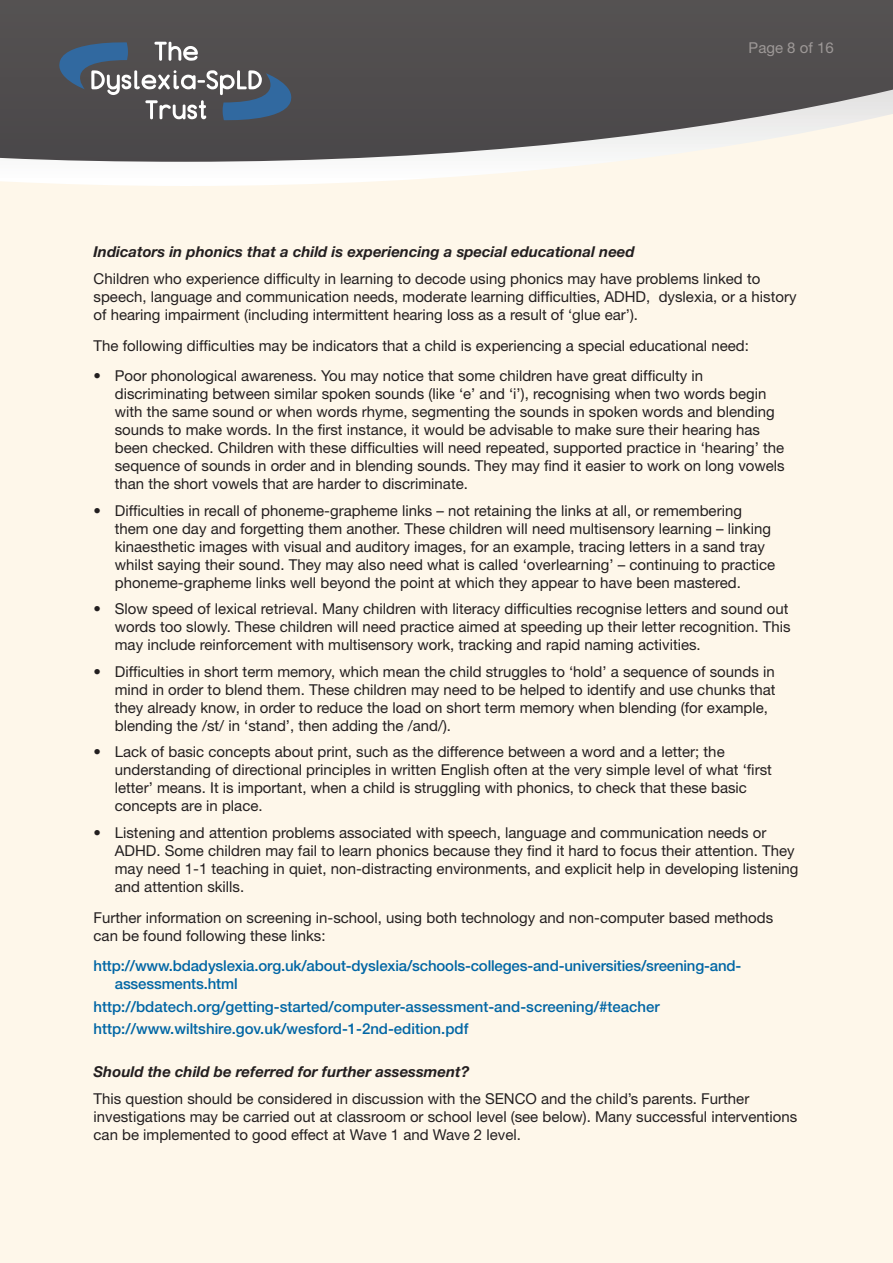
<style>
.page{position:relative;width:893px;height:1263px;background:#fef7ea}
.page>*{position:absolute;margin:0;border:0;box-sizing:border-box;transform-origin:0 0}
.t1{font:15px/18px "Helvetica Neue";color:#231f20}
.t2{font:500 15px/18px "Helvetica Neue";color:#0166a5}
.t3{font:italic 700 15px "Helvetica Neue";color:#231f20}
.t4{font:15px "Helvetica Neue";color:#9d9897}
</style>
<div class="page">
<svg style="left:0;top:162px;width:605px;height:24px"></svg>
<svg style="left:0;top:0;width:893px;height:162px;background:#656262"></svg>
<svg style="left:59px;top:42px;width:232px;height:78px;background:#5e656f"></svg>
<p class="t4" style="left:749px;top:39px;width:87px">Page 8 of 16</p>
<p class="t3" style="left:94px;top:243px;width:543px">Indicators in phonics that a child is experiencing a special educational need</p>
<p class="t1" style="left:94px;top:269px;width:704px">Children who experience difficulty in learning to decode using phonics may have problems linked to speech, language and communication needs, moderate learning difficulties, ADHD, dyslexia, or a history of hearing impairment (including intermittent hearing loss as a result of ‘glue ear’).</p>
<p class="t1" style="left:94px;top:336px;width:657px">The following difficulties may be indicators that a child is experiencing a special educational need:</p>
<p class="t1" style="left:115px;top:367px;width:671px;text-indent:-21px">• Poor phonological awareness. You may notice that some children have great difficulty in discriminating between similar spoken sounds (like ‘e’ and ‘i’), recognising when two words begin with the same sound or when words rhyme, segmenting the sounds in spoken words and blending sounds to make words. In the first instance, it would be advisable to make sure their hearing has been checked. Children with these difficulties will need repeated, supported practice in ‘hearing’ the sequence of sounds in order and in blending sounds. They may find it easier to work on long vowels than the short vowels that are harder to discriminate.</p>
<p class="t1" style="left:115px;top:501px;width:662px;text-indent:-21px">• Difficulties in recall of phoneme-grapheme links – not retaining the links at all, or remembering them one day and forgetting them another. These children will need multisensory learning – linking kinaesthetic images with visual and auditory images, for an example, tracing letters in a sand tray whilst saying their sound. They may also need what is called ‘overlearning’ – continuing to practice phoneme-grapheme links well beyond the point at which they appear to have been mastered.</p>
<p class="t1" style="left:115px;top:600px;width:677px;text-indent:-21px">• Slow speed of lexical retrieval. Many children with literacy difficulties recognise letters and sound out words too slowly. These children will need practice aimed at speeding up their letter recognition. This may include reinforcement with multisensory work, tracking and rapid naming activities.</p>
<p class="t1" style="left:115px;top:662px;width:662px;text-indent:-21px">• Difficulties in short term memory, which mean the child struggles to ‘hold’ a sequence of sounds in mind in order to blend them. These children may need to be helped to identify and use chunks that they already know, in order to reduce the load on short term memory when blending (for example, blending the /st/ in ‘stand’, then adding the /and/).</p>
<p class="t1" style="left:115px;top:743px;width:659px;text-indent:-21px">• Lack of basic concepts about print, such as the difference between a word and a letter; the understanding of directional principles in written English often at the very simple level of what ‘first letter’ means. It is important, when a child is struggling with phonics, to check that these basic concepts are in place.</p>
<p class="t1" style="left:115px;top:823px;width:685px;text-indent:-21px">• Listening and attention problems associated with speech, language and communication needs or ADHD. Some children may fail to learn phonics because they find it hard to focus their attention. They may need 1-1 teaching in quiet, non-distracting environments, and explicit help in developing listening and attention skills.</p>
<p class="t1" style="left:94px;top:908px;width:681px">Further information on screening in-school, using both technology and non-computer based methods can be found following these links:</p>
<p class="t2" style="left:115px;top:957px;width:628px;text-indent:-21px">http://www.bdadyslexia.org.uk/about-dyslexia/schools-colleges-and-universities/sreening-and&shy;assessments.html</p>
<p class="t2" style="left:94px;top:995px;width:568px;line-height:22.2px">http://bdatech.org/getting-started/computer-assessment-and-screening/#teacher http://www.wiltshire.gov.uk/wesford-1-2nd-edition.pdf</p>
<p class="t3" style="left:94px;top:1063px;width:377px">Should the child be referred for further assessment?</p>
<p class="t1" style="left:94px;top:1089px;width:705px">This question should be considered in discussion with the SENCO and the child’s parents. Further investigations may be carried out at classroom or school level (see below). Many successful interventions can be implemented to good effect at Wave 1 and Wave 2 level.</p>
</div>
